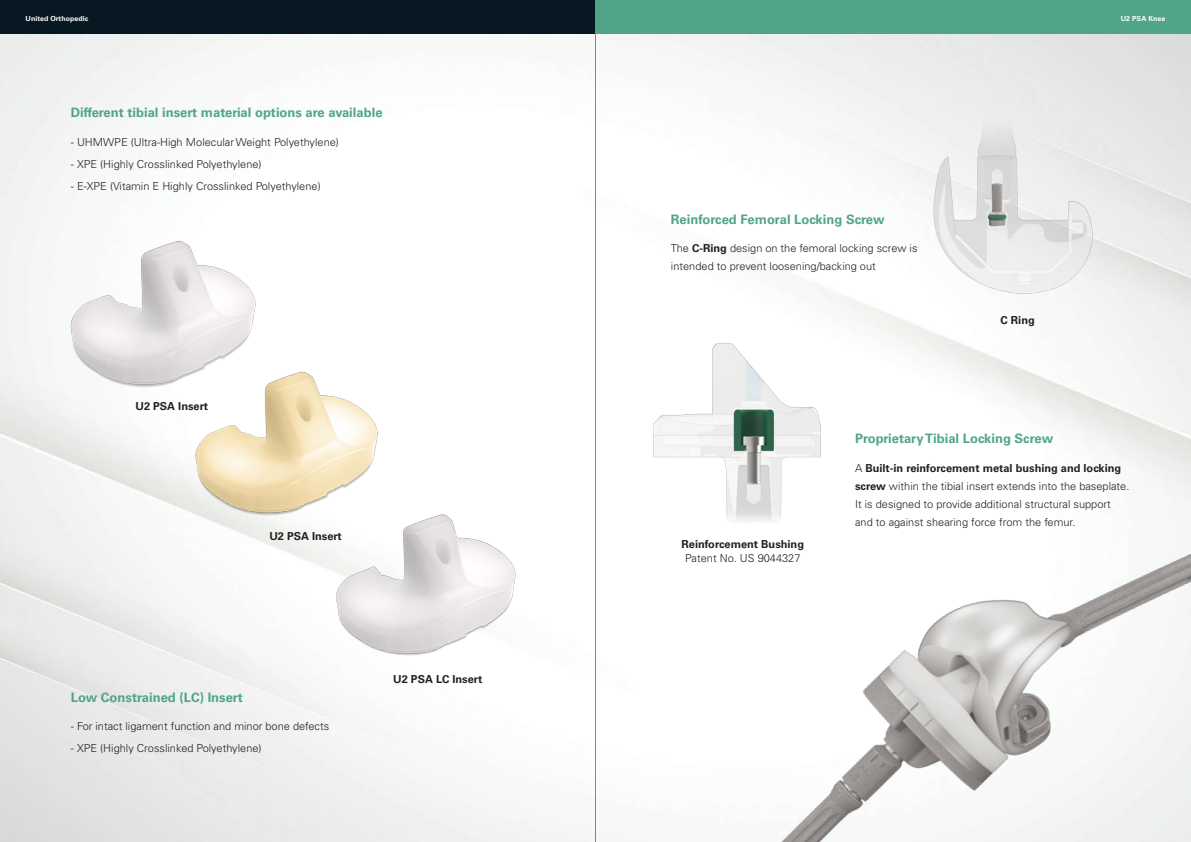
<style>
.page{position:relative;width:1191px;height:842px;background:#fff}
.page>*{position:absolute;margin:0;border:0;box-sizing:border-box;transform-origin:0 0}
.小標{font:700 13px "Univers LT Pro 65";color:#4fa586}
.內文{font:300 11px/18px "Univers LT Pro 45";color:#231f20}
.內文-2{font:700 11px "Univers LT Pro 65";color:#231f20}
.t1{font:700 7px "Univers LT Pro 65";letter-spacing:.01em;color:#fff}
.s1{font-family:"Univers LT Pro 65";font-weight:700}
</style>
<div class="page">
<div style="left:0;top:0;width:595px;height:34px;background:#071822"></div>
<div style="left:595px;top:0;width:596px;height:34px;background:#4fa586"></div>
<img style="left:584px;top:483px;width:607px;height:359px">
<img style="left:61px;top:234px;width:195px;height:163px">
<img style="left:186px;top:364px;width:192px;height:161px">
<img style="left:318px;top:501px;width:209px;height:168px">
<img style="left:924px;top:101px;width:176px;height:201px">
<img style="left:642px;top:343px;width:193px;height:198px">
<hr style="left:595px;top:0;width:1px;height:842px;background:#848689">
<p class="t1" style="left:26px;top:14px;width:64px">United Orthopedic</p>
<p class="t1" style="left:1120px;top:14px;width:46px">U2 PSA Knee</p>
<p class="小標" style="left:71px;top:103px;width:313px">Different tibial insert material options are available</p>
<p class="內文" style="left:71px;top:133px;width:270px">- UHMWPE (Ultra-High Molecular Weight Polyethylene)</p>
<p class="內文" style="left:71px;top:155px;width:192px">- XPE (Highly Crosslinked Polyethylene)</p>
<p class="內文" style="left:71px;top:177px;width:251px">- E-XPE (Vitamin E Highly Crosslinked Polyethylene)</p>
<p class="內文-2" style="left:135px;top:398px;width:74px">U2 PSA Insert</p>
<p class="內文-2" style="left:269px;top:528px;width:74px">U2 PSA Insert</p>
<p class="小標" style="left:71px;top:688px;width:173px">Low Constrained (LC) Insert</p>
<p class="內文" style="left:71px;top:717px;width:260px">- For intact ligament function and minor bone defects</p>
<p class="內文" style="left:71px;top:739px;width:192px">- XPE (Highly Crosslinked Polyethylene)</p>
<p class="內文-2" style="left:393px;top:671px;width:91px">U2 PSA LC Insert</p>
<p class="小標" style="left:671px;top:210px;width:215px">Reinforced Femoral Locking Screw</p>
<p class="內文" style="left:671px;top:239px;width:248px">The <span class="s1">C-Ring</span> design on the femoral locking screw is intended to prevent loosening/backing out</p>
<p class="內文-2" style="left:1000px;top:312px;width:36px">C Ring</p>
<p class="內文-2" style="left:681px;top:537px;width:124px">Reinforcement Bushing</p>
<p class="內文" style="left:685px;top:549px;width:117px">Patent No. US 9044327</p>
<p class="小標" style="left:855px;top:429px;width:200px">Proprietary Tibial Locking Screw</p>
<p class="內文" style="left:855px;top:459px;width:276px">A <span class="s1">Built-in reinforcement metal bushing and locking screw</span> within the tibial insert extends into the baseplate.<br>It is designed to provide additional structural support and to against shearing force from the femur.</p>
</div>
